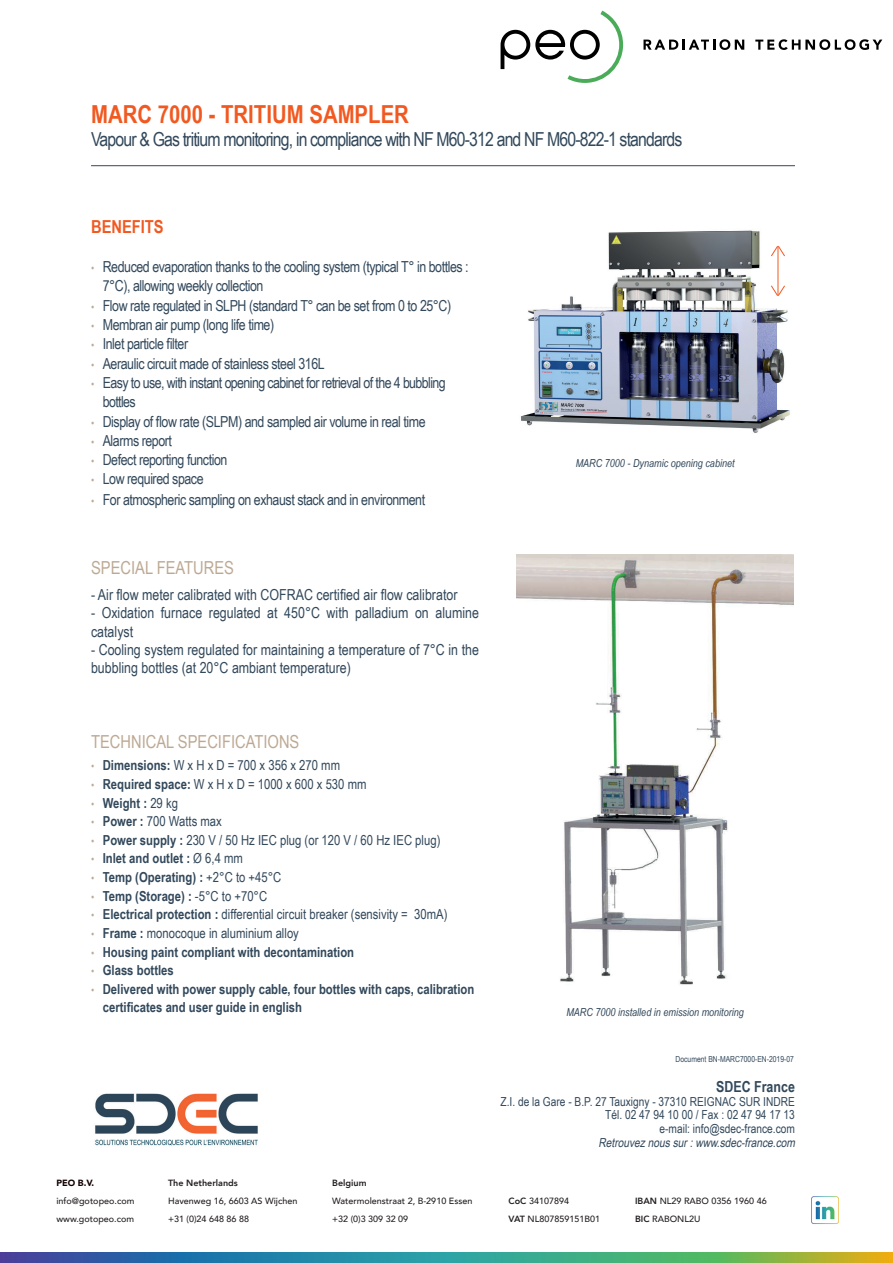
<style>
.page{position:relative;width:893px;height:1263px;background:#fff}
.page>*{position:absolute;margin:0;border:0;box-sizing:border-box;transform-origin:0 0}
.t1{font:700 24.9px "Arial Narrow";color:#f15921}
.t2{font:19.35px "Arial Narrow";letter-spacing:-.045em;color:#32485b}
.t3{font:18px "Arial Narrow";color:#bda993}
.t4{font:700 18px "Arial Narrow";color:#f15921}
.t5{font:15.15px/19.4px "Arial Narrow";letter-spacing:-.03em;color:#32485b}
.t6{font:15.15px/18.1px "Arial Narrow";color:#32485b}
.t7{font:700 15.15px "Arial Narrow";color:#32485b}
.t8{font:700 13.8px/18.6px "Arial Narrow";color:#32485b}
.t9{font:13.8px "Arial Narrow";color:#32485b}
.t10{font:12.45px/13.8px "Arial Narrow";color:#32485b;text-align:right}
.t11{font:italic 11.1px "Arial Narrow";color:#32485b}
.t12{font:500 9px "Avenir";color:#231f20}
.t13{font:800 9px "Avenir";color:#231f20}
.t14{font:900 9px "Avenir";color:#110002}
.t15{font:8.25px "Arial Narrow";color:#32485b}
.s1{font-size:11.1px;color:#bda993}
.s2{font-weight:700}
.s3{font-weight:400;font-size:11.1px;color:#bda993}
.s4{font-weight:400}
.s5{font-style:italic}
.s6{font-weight:800}
</style>
<div class="page">
<img style="left:0;top:1252px;width:893px;height:11px">
<img style="left:811px;top:1196px;width:28px;height:28px">
<img style="left:95px;top:1093px;width:163px;height:53px">
<hr style="left:91px;top:165px;width:704px;height:1px;background:#32485b">
<img style="left:516px;top:555px;width:278px;height:430px">
<img style="left:521px;top:230px;width:269px;height:203px">
<hr style="left:778px;top:246px;width:1px;height:50px;background:#f15921">
<svg style="left:771px;top:246px;width:14px;height:10px"></svg>
<svg style="left:771px;top:285px;width:14px;height:11px"></svg>
<svg style="left:643px;top:39px;width:101px;height:11px"></svg>
<svg style="left:755px;top:39px;width:127px;height:11px"></svg>
<svg style="left:501px;top:11px;width:122px;height:72px"></svg>
<p class="t1" style="left:91px;top:96px;width:319px">MARC 7000 - TRITIUM SAMPLER</p>
<p class="t2" style="left:91px;top:125px;width:593px">Vapour &amp; Gas tritium monitoring, in compliance with NF M60-312 and NF M60-822-1 standards</p>
<p class="t4" style="left:91px;top:213px;width:74px">BENEFITS</p>
<p class="t5" style="left:103px;top:256px;width:367px;text-indent:-12px"><span class="s1">•</span> Reduced evaporation thanks to the cooling system (typical T° in bottles :<br>7°C), allowing weekly collection</p>
<p class="t5" style="left:91px;top:295px;width:362px"><span class="s1">•</span> Flow rate regulated in SLPH (standard T° can be set from 0 to 25°C)</p>
<p class="t5" style="left:91px;top:314px;width:185px"><span class="s1">•</span> Membran air pump (long life time)</p>
<p class="t5" style="left:91px;top:334px;width:99px"><span class="s1">•</span> Inlet particle filter</p>
<p class="t5" style="left:91px;top:353px;width:235px"><span class="s1">•</span> Aeraulic circuit made of stainless steel 316L</p>
<p class="t5" style="left:103px;top:372px;width:344px;text-indent:-12px"><span class="s1">•</span> Easy to use, with instant opening cabinet for retrieval of the 4 bubbling bottles</p>
<p class="t5" style="left:91px;top:411px;width:336px"><span class="s1">•</span> Display of flow rate (SLPM) and sampled air volume in real time</p>
<p class="t5" style="left:91px;top:430px;width:82px"><span class="s1">•</span> Alarms report</p>
<p class="t5" style="left:91px;top:450px;width:138px"><span class="s1">•</span> Defect reporting function</p>
<p class="t5" style="left:91px;top:469px;width:114px"><span class="s1">•</span> Low required space</p>
<p class="t5" style="left:91px;top:490px;width:336px"><span class="s1">•</span> For atmospheric sampling on exhaust stack and in environment</p>
<p class="t3" style="left:91px;top:555px;width:145px">SPECIAL FEATURES</p>
<p class="t6" style="left:91px;top:585px;width:368px">- Air flow meter calibrated with COFRAC certified air flow calibrator</p>
<p class="t6" style="left:91px;top:603px;width:389px">- Oxidation furnace regulated at 450°C with palladium on alumine catalyst</p>
<p class="t6" style="left:91px;top:640px;width:389px">- Cooling system regulated for maintaining a temperature of 7°C in the bubbling bottles (at 20°C ambiant temperature)</p>
<p class="t11" style="left:576px;top:455px;width:160px">MARC 7000 - Dynamic opening cabinet</p>
<p class="t3" style="left:91px;top:728px;width:210px">TECHNICAL SPECIFICATIONS</p>
<p class="t9" style="left:91px;top:755px;width:251px"><span class="s1">•</span> <span class="s2">Dimensions:</span> W x H x D = 700 x 356 x 270 mm</p>
<p class="t9" style="left:91px;top:774px;width:277px"><span class="s1">•</span> <span class="s2">Required space:</span> W x H x D = 1000 x 600 x 530 mm</p>
<p class="t8" style="left:91px;top:793px;width:88px"><span class="s3">•</span> Weight : <span class="s4">29 kg</span></p>
<p class="t9" style="left:91px;top:811px;width:132px"><span class="s1">•</span> <span class="s2">Power :</span> 700 Watts max</p>
<p class="t9" style="left:91px;top:830px;width:351px"><span class="s1">•</span> <span class="s2">Power supply :</span> 230 V / 50 Hz IEC plug (or 120 V / 60 Hz IEC plug)</p>
<p class="t8" style="left:91px;top:849px;width:153px"><span class="s3">•</span> Inlet and outlet : <span class="s4">Ø 6,4 mm</span></p>
<p class="t8" style="left:91px;top:867px;width:192px"><span class="s3">•</span> Temp (Operating) : <span class="s4">+2°C to +45°C</span></p>
<p class="t8" style="left:91px;top:886px;width:178px"><span class="s3">•</span> Temp (Storage) : <span class="s4">-5°C to +70°C</span></p>
<p class="t9" style="left:91px;top:904px;width:358px"><span class="s1">•</span> <span class="s2">Electrical protection :</span> differential circuit breaker (sensivity = 30mA)</p>
<p class="t9" style="left:91px;top:923px;width:209px"><span class="s1">•</span> <span class="s2">Frame :</span> monocoque in aluminium alloy</p>
<p class="t8" style="left:91px;top:942px;width:265px"><span class="s3">•</span> Housing paint compliant with decontamination</p>
<p class="t8" style="left:91px;top:960px;width:84px"><span class="s3">•</span> Glass bottles</p>
<p class="t8" style="left:103px;top:979px;width:373px;text-indent:-12px"><span class="s3">•</span> Delivered with power supply cable, four bottles with caps, calibration certificates and user guide in english</p>
<p class="t14" style="left:56px;top:1175px;width:39px">PEO B.V.</p>
<p class="t12" style="left:56px;top:1193px;width:79px">info@gotopeo.com</p>
<p class="t12" style="left:56px;top:1211px;width:79px">www.gotopeo.com</p>
<p class="t13" style="left:168px;top:1176px;width:71px">The Netherlands</p>
<p class="t12" style="left:168px;top:1193px;width:131px">Havenweg 16, 6603 AS Wijchen</p>
<p class="t12" style="left:168px;top:1211px;width:83px">+31 (0)24 648 86 88</p>
<p class="t13" style="left:332px;top:1176px;width:36px">Belgium</p>
<p class="t12" style="left:332px;top:1193px;width:142px">Watermolenstraat 2, B-2910 Essen</p>
<p class="t12" style="left:332px;top:1211px;width:78px">+32 (0)3 309 32 09</p>
<p class="t11" style="left:566px;top:1004px;width:179px">MARC 7000 installed in emission monitoring</p>
<p class="t15" style="left:675px;top:1053px;width:120px">Document BN-MARC7000-EN-2019-07</p>
<p class="t7" style="left:716px;top:1075px;width:80px">SDEC France</p>
<p class="t10" style="left:500px;top:1094px;width:299px">Z.I. de la Gare - B.P. 27 Tauxigny - 37310 REIGNAC SUR INDRE Tél. 02 47 94 10 00 / Fax : 02 47 94 17 13<br>e-mail: info@sdec-france.com <span class="s5">Retrouveznoussur:www.sdec-france.com</span></p>
<p class="t12" style="left:509px;top:1193px;width:62px"><span class="s6">CoC</span> 34107894</p>
<p class="t12" style="left:509px;top:1211px;width:93px"><span class="s6">VAT</span> NL807859151B01</p>
<p class="t12" style="left:635px;top:1193px;width:133px"><span class="s6">IBAN</span> NL29 RABO 0356 1960 46</p>
<p class="t12" style="left:635px;top:1211px;width:67px"><span class="s6">BIC</span> RABONL2U</p>
</div>
